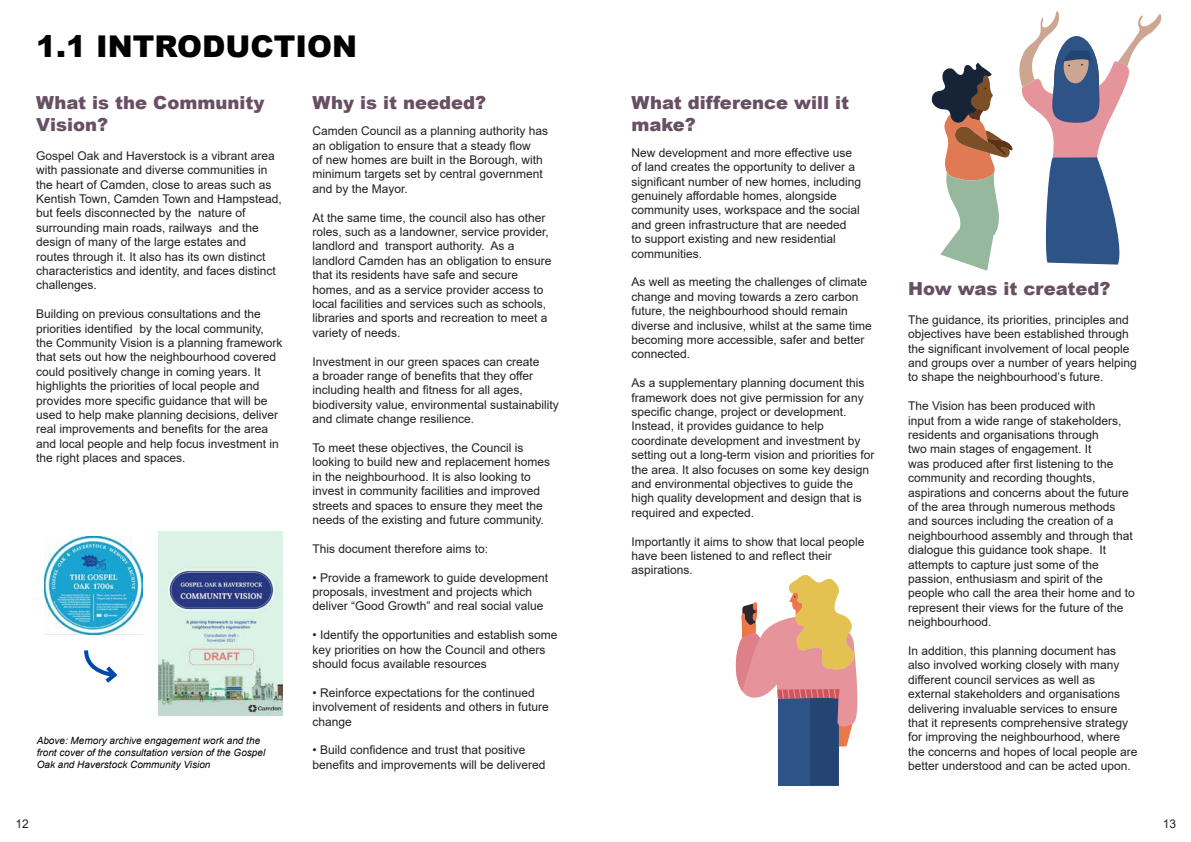
<style>
.page{position:relative;width:1191px;height:842px;background:#fff}
.page>*{position:absolute;margin:0;border:0;box-sizing:border-box;transform-origin:0 0}
.t1{font:900 30px "Arial";color:#000}
.t2{font:900 18px/21.6px "Arial";color:#684f64}
.t3{font:12px/14.4px "Arial";color:#241f21}
.t4{font:italic 10px/12px "Arial";color:#000}
</style>
<div class="page">
<svg style="left:931px;top:11px;width:231px;height:260px"></svg>
<svg style="left:735px;top:575px;width:123px;height:210px"></svg>
<img style="left:159px;top:531px;width:124px;height:184px">
<img style="left:45px;top:536px;width:97px;height:98px">
<div style="left:132px;top:535px;width:11px;height:11px;background:#fff"></div>
<svg style="left:84px;top:650px;width:34px;height:33px"></svg>
<h1 class="t1" style="left:36px;top:25px;width:323px">1.1 INTRODUCTION</h1>
<h2 class="t2" style="left:36px;top:92px;width:230px">What is the Community<br>Vision?</h2>
<p class="t3" style="left:36px;top:148px;width:247px">Gospel Oak and Haverstock is a vibrant area with passionate and diverse communities in the heart of Camden, close to areas such as Kentish Town, Camden Town and Hampstead, but feels disconnected by the nature of surrounding main roads, railways and the design of many of the large estates and routes through it. It also has its own distinct characteristics and identity, and faces distinct challenges.</p>
<p class="t3" style="left:36px;top:307px;width:248px">Building on previous consultations and the priorities identified by the local community, the Community Vision is a planning framework that sets out how the neighbourhood covered could positively change in coming years. It highlights the priorities of local people and provides more specific guidance that will be used to help make planning decisions, deliver real improvements and benefits for the area and local people and help focus investment in the right places and spaces.</p>
<h2 class="t2" style="left:312px;top:92px;width:175px">Why is it needed?</h2>
<p class="t3" style="left:312px;top:124px;width:237px">Camden Council as a planning authority has an obligation to ensure that a steady flow<br>of new homes are built in the Borough, with minimum targets set by central government and by the Mayor.</p>
<p class="t3" style="left:312px;top:210px;width:240px">At the same time, the council also has other roles, such as a landowner, service provider, landlord and transport authority. As a landlord Camden has an obligation to ensure that its residents have safe and secure homes, and as a service provider access to local facilities and services such as schools, libraries and sports and recreation to meet a variety of needs.</p>
<p class="t3" style="left:312px;top:354px;width:248px">Investment in our green spaces can create<br>a broader range of benefits that they offer including health and fitness for all ages, biodiversity value, environmental sustainability and climate change resilience.</p>
<p class="t3" style="left:312px;top:440px;width:239px">To meet these objectives, the Council is looking to build new and replacement homes in the neighbourhood. It is also looking to invest in community facilities and improved streets and spaces to ensure they meet the needs of the existing and future community.</p>
<p class="t3" style="left:312px;top:541px;width:177px">This document therefore aims to:</p>
<p class="t3" style="left:312px;top:570px;width:237px">• Provide a framework to guide development proposals, investment and projects which deliver “Good Growth” and real social value</p>
<p class="t3" style="left:312px;top:628px;width:246px">• Identify the opportunities and establish some key priorities on how the Council and others should focus available resources</p>
<p class="t3" style="left:312px;top:685px;width:238px">• Reinforce expectations for the continued involvement of residents and others in future change</p>
<p class="t3" style="left:312px;top:743px;width:234px">• Build confidence and trust that positive benefits and improvements will be delivered</p>
<p class="t4" style="left:37px;top:735px;width:230px">Above: Memory archive engagement work and the front cover of the consultation version of the Gospel<br>Oak and Haverstock Community Vision</p>
<h2 class="t2" style="left:631px;top:92px;width:219px">What difference will it make?</h2>
<p class="t3" style="left:631px;top:145px;width:231px">New development and more effective use of land creates the opportunity to deliver a significant number of new homes, including genuinely affordable homes, alongside community uses, workspace and the social and green infrastructure that are needed<br>to support existing and new residential communities.</p>
<p class="t3" style="left:631px;top:275px;width:242px">As well as meeting the challenges of climate change and moving towards a zero carbon future, the neighbourhood should remain diverse and inclusive, whilst at the same time becoming more accessible, safer and better connected.</p>
<p class="t3" style="left:631px;top:376px;width:244px">As a supplementary planning document this framework does not give permission for any specific change, project or development.<br>Instead, it provides guidance to help coordinate development and investment by setting out a long-term vision and priorities for the area. It also focuses on some key design and environmental objectives to guide the high quality development and design that is required and expected.</p>
<p class="t3" style="left:631px;top:534px;width:234px">Importantly it aims to show that local people have been listened to and reflect their aspirations.</p>
<h2 class="t2" style="left:908px;top:277px;width:204px">How was it created?</h2>
<p class="t3" style="left:908px;top:312px;width:230px">The guidance, its priorities, principles and objectives have been established through the significant involvement of local people and groups over a number of years helping to shape the neighbourhood’s future.</p>
<p class="t3" style="left:908px;top:399px;width:228px">The Vision has been produced with<br>input from a wide range of stakeholders, residents and organisations through<br>two main stages of engagement. It<br>was produced after first listening to the community and recording thoughts, aspirations and concerns about the future of the area through numerous methods and sources including the creation of a neighbourhood assembly and through that dialogue this guidance took shape. It attempts to capture just some of the passion, enthusiasm and spirit of the people who call the area their home and to represent their views for the future of the neighbourhood.</p>
<p class="t3" style="left:908px;top:643px;width:231px">In addition, this planning document has also involved working closely with many different council services as well as external stakeholders and organisations delivering invaluable services to ensure that it represents comprehensive strategy for improving the neighbourhood, where the concerns and hopes of local people are better understood and can be acted upon.</p>
<p class="t3" style="left:16px;top:816px;width:15px">12</p>
<p class="t3" style="left:1162px;top:816px;width:15px">13</p>
</div>
